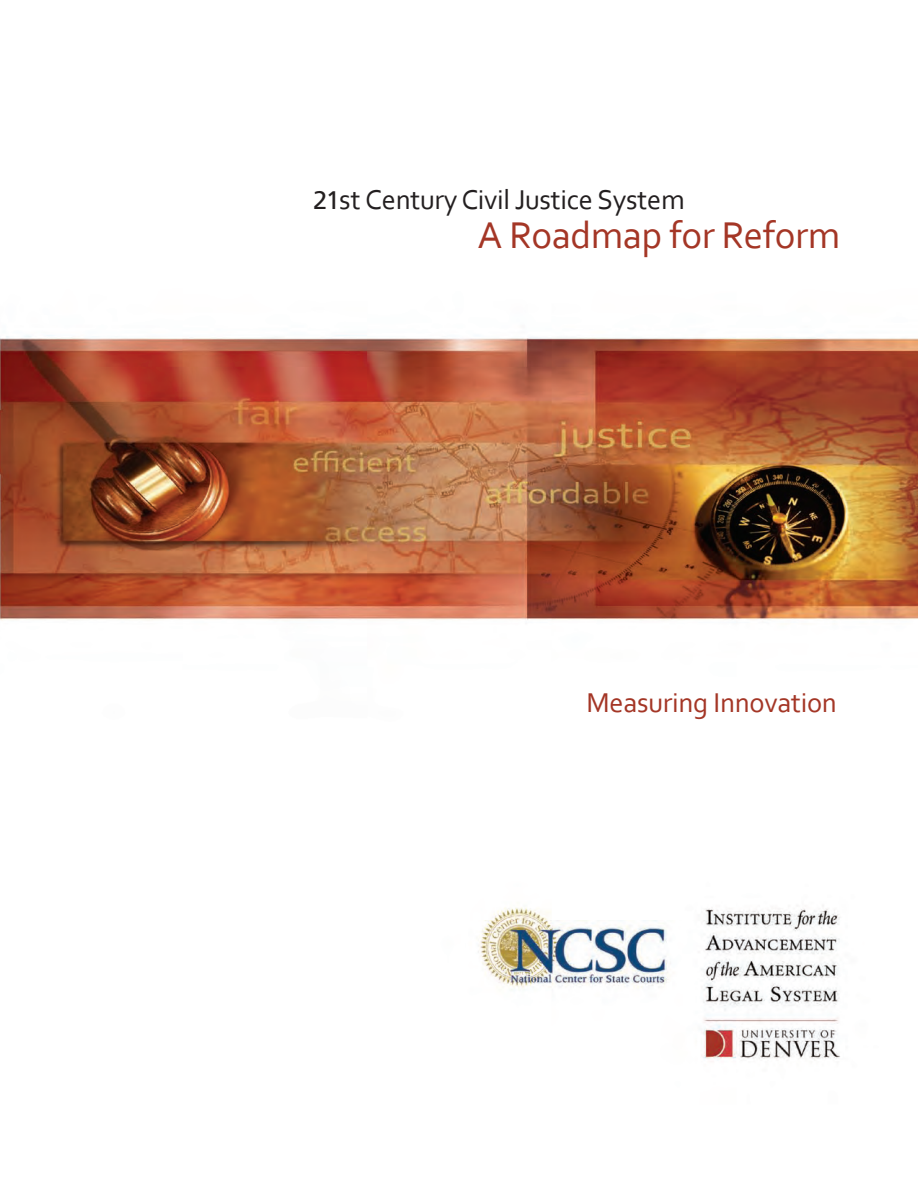
<style>
.page{position:relative;width:918px;height:1188px;background:#fff}
.page>*{position:absolute;margin:0;border:0;box-sizing:border-box;transform-origin:0 0}
.Paragraph_Style_1{font:39px "Corbel";letter-spacing:-.01em;color:#a43626}
.Paragraph_Style_1-2{font:28.5px "Corbel";letter-spacing:-.01em;color:#231f20}
.Paragraph_Style_1-3{font:28.5px "Corbel";letter-spacing:-.01em;color:#a43626}
.s1{font-family:"Frutiger LT Std";font-size:25.5px}
</style>
<div class="page">
<img style="left:0;top:335px;width:918px;height:725px">
<p class="Paragraph_Style_1-2" style="left:313px;top:182px;width:373px"><span class="s1">21</span>st Century Civil Justice System</p>
<p class="Paragraph_Style_1" style="left:478px;top:211px;width:364px">A Roadmap for Reform</p>
<p class="Paragraph_Style_1-3" style="left:586px;top:685px;width:252px">Measuring Innovation</p>
</div>
